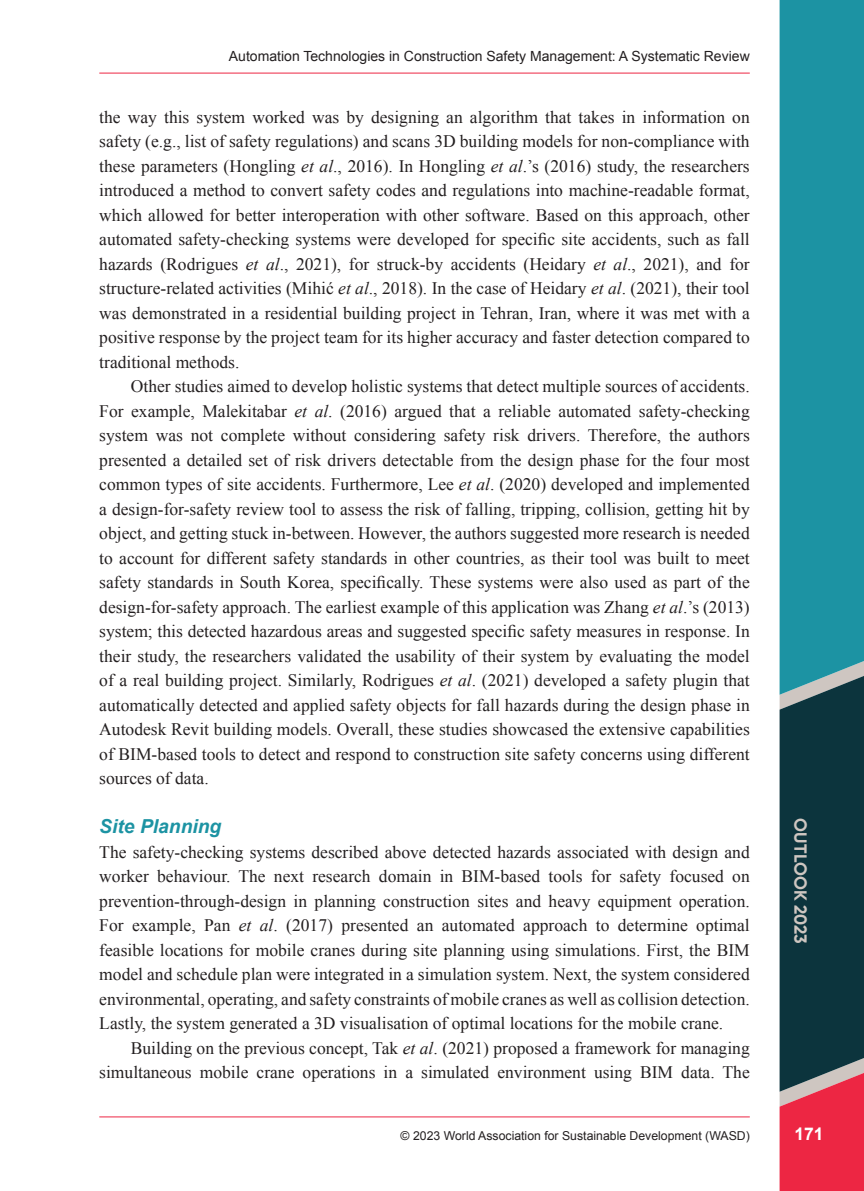
<style>
.page{position:relative;width:864px;height:1191px;background:#fff}
.page>*{position:absolute;margin:0;border:0;box-sizing:border-box;transform-origin:0 0}
.t1{font:italic 700 19.25px "Arial";color:#1c93a3}
.Tx{font:17.5px/24.5px "Times New Roman";color:#231f20;text-align:justify}
.TxF{font:17.5px/24.5px "Times New Roman";color:#231f20;text-align:justify}
.t2{font:700 17.5px "Gilroy";letter-spacing:.005em;color:#cec6c1}
.t3{font:700 17.5px "Arial";color:#fff}
.t4{font:14px "Arial";color:#231f20}
.t5{font:12.25px "Arial";color:#231f20}
.s1{font-style:italic}
</style>
<div class="page">
<hr style="left:99px;top:73px;width:650px;height:1px;background:#ed2643">
<hr style="left:99px;top:1116px;width:650px;height:1px;background:#ed2643">
<div style="left:779px;top:0;width:84px;height:655px;background:#1c93a3"></div>
<svg style="left:779px;top:655px;width:84px;height:536px;background:#433e4b"></svg>
<p class="t4" style="left:229px;top:47px;width:522px">Automation Technologies in Construction Safety Management: A Systematic Review</p>
<p class="TxF" style="left:99px;top:104px;width:651px">the way this system worked was by designing an algorithm that takes in information on safety (e.g., list of safety regulations) and scans 3D building models for non-compliance with these parameters (Hongling <span class="s1">et al</span>., 2016). In Hongling <span class="s1">et al</span>.’s (2016) study, the researchers introduced a method to convert safety codes and regulations into machine-readable format, which allowed for better interoperation with other software. Based on this approach, other automated safety-checking systems were developed for specific site accidents, such as fall hazards (Rodrigues <span class="s1">et al</span>., 2021), for struck-by accidents (Heidary <span class="s1">et al</span>., 2021), and for structure-related activities (Mihić <span class="s1">et al</span>., 2018). In the case of Heidary <span class="s1">et al</span>. (2021), their tool was demonstrated in a residential building project in Tehran, Iran, where it was met with a positive response by the project team for its higher accuracy and faster detection compared to traditional methods.</p>
<p class="Tx" style="left:99px;top:374px;width:651px;text-indent:32px">Other studies aimed to develop holistic systems that detect multiple sources of accidents.<br>For example, Malekitabar <span class="s1">et al</span>. (2016) argued that a reliable automated safety-checking system was not complete without considering safety risk drivers. Therefore, the authors presented a detailed set of risk drivers detectable from the design phase for the four most common types of site accidents. Furthermore, Lee <span class="s1">et al</span>. (2020) developed and implemented a design-for-safety review tool to assess the risk of falling, tripping, collision, getting hit by object, and getting stuck in-between. However, the authors suggested more research is needed to account for different safety standards in other countries, as their tool was built to meet safety standards in South Korea, specifically. These systems were also used as part of the design-for-safety approach. The earliest example of this application was Zhang <span class="s1">et al</span>.’s (2013) system; this detected hazardous areas and suggested specific safety measures in response. In their study, the researchers validated the usability of their system by evaluating the model of a real building project. Similarly, Rodrigues <span class="s1">et al</span>. (2021) developed a safety plugin that automatically detected and applied safety objects for fall hazards during the design phase in Autodesk Revit building models. Overall, these studies showcased the extensive capabilities of BIM-based tools to detect and respond to construction site safety concerns using different sources of data.</p>
<h3 class="t1" style="left:99px;top:813px;width:123px">Site Planning</h3>
<p class="TxF" style="left:99px;top:839px;width:651px">The safety-checking systems described above detected hazards associated with design and worker behaviour. The next research domain in BIM-based tools for safety focused on prevention-through-design in planning construction sites and heavy equipment operation.<br>For example, Pan <span class="s1">et al</span>. (2017) presented an automated approach to determine optimal feasible locations for mobile cranes during site planning using simulations. First, the BIM model and schedule plan were integrated in a simulation system. Next, the system considered environmental, operating, and safety constraints of mobile cranes as well as collision detection.<br>Lastly, the system generated a 3D visualisation of optimal locations for the mobile crane.</p>
<p class="Tx" style="left:99px;top:1035px;width:651px;text-align:right">Building on the previous concept, Tak <span class="s1">et al</span>. (2021) proposed a framework for managing simultaneous mobile crane operations in a simulated environment using BIM data. The</p>
<p class="t5" style="left:400px;top:1127px;width:350px">© 2023 World Association for Sustainable Development (WASD)</p>
<p class="t2" style="left:811px;top:818px;width:126px;rotate:90deg">OUTLOOK 2023</p>
<p class="t3" style="left:794px;top:1121px;width:31px">171</p>
</div>
